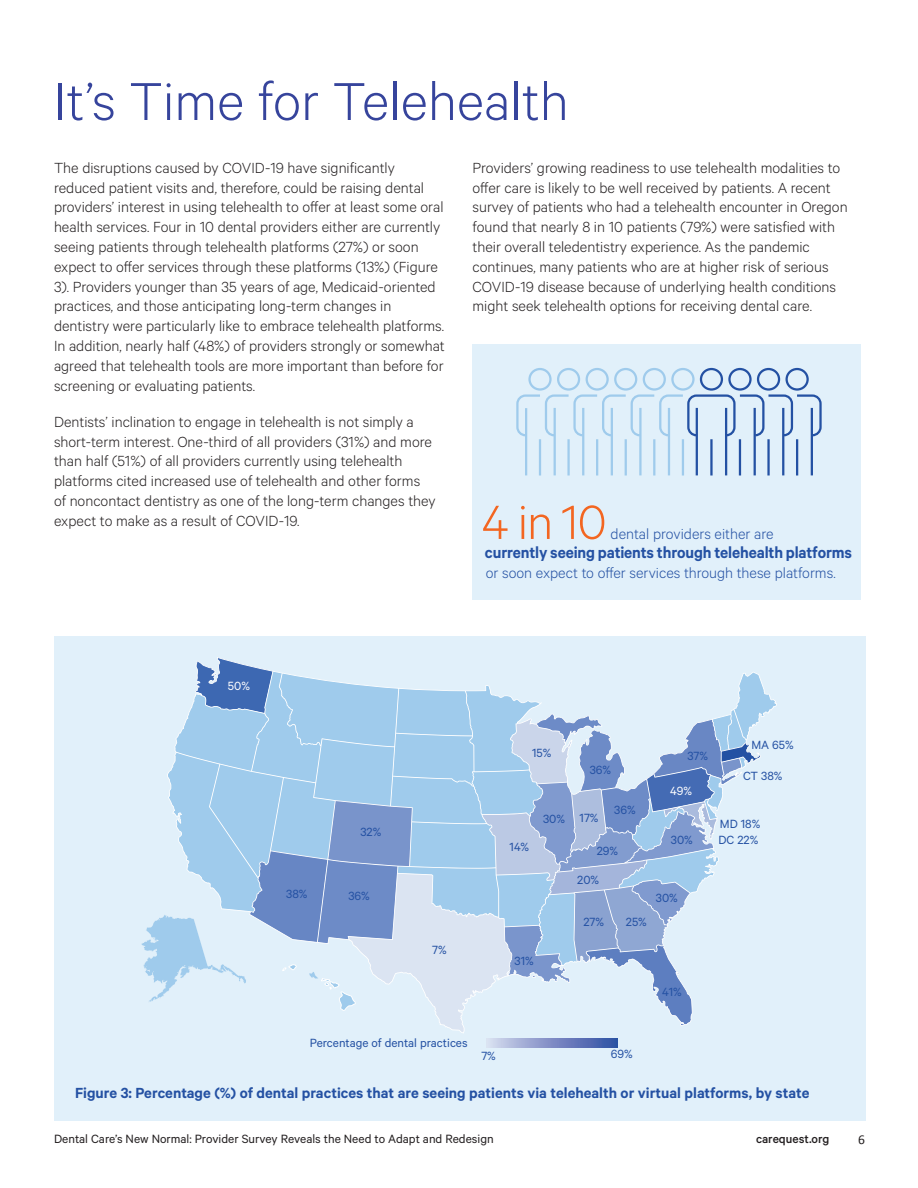
<style>
.page{position:relative;width:918px;height:1188px;background:#fff}
.page>*{position:absolute;margin:0;border:0;box-sizing:border-box;transform-origin:0 0}
.t1{font:300 60px "Calibre";color:#36449c}
.t2{font:300 54px "Calibre";color:#f36621}
.t3{font:600 18px "Calibre";letter-spacing:-.01em;color:#2451a3;scale:.96 1}
.t4{font:300 16.5px/19.8px "Calibre";color:#231f20}
.t5{font:600 16.5px "Calibre";color:#2451a3}
.t6{font:300 16.5px "Calibre";color:#2451a3}
.t7{font:13.5px "Calibre";color:#231f20}
.t8{font:500 13.5px "Calibre";color:#231f20}
.t9{font:13.5px "Calibri";color:#231f20}
.t10{font:13.35px/29px "Calibre";color:#2451a3}
.t11{font:13.35px "Calibre";color:#fff}
</style>
<div class="page">
<div style="left:54px;top:636px;width:811px;height:484px;background:#e1f0fa"></div>
<svg style="left:487px;top:1038px;width:131px;height:9px"></svg>
<svg style="left:141px;top:657px;width:636px;height:376px"></svg>
<div style="left:472px;top:344px;width:389px;height:255px;background:#e1f0fa"></div>
<svg style="left:516px;top:367px;width:306px;height:109px"></svg>
<hr style="left:525px;top:408px;width:2px;height:67px;background:#9fcbec">
<h1 class="t1" style="left:54px;top:66px;width:516px">It’s Time for Telehealth</h1>
<p class="t4" style="left:54px;top:157px;width:392px">The disruptions caused by COVID-19 have significantly reduced patient visits and, therefore, could be raising dental providers’ interest in using telehealth to offer at least some oral health services. Four in 10 dental providers either are currently seeing patients through telehealth platforms (27%) or soon expect to offer services through these platforms (13%) (Figure 3). Providers younger than 35 years of age, Medicaid-oriented practices, and those anticipating long-term changes in dentistry were particularly like to embrace telehealth platforms.<br>In addition, nearly half (48%) of providers strongly or somewhat agreed that telehealth tools are more important than before for screening or evaluating patients.</p>
<p class="t4" style="left:54px;top:411px;width:383px">Dentists’ inclination to engage in telehealth is not simply a short-term interest. One-third of all providers (31%) and more than half (51%) of all providers currently using telehealth platforms cited increased use of telehealth and other forms of noncontact dentistry as one of the long-term changes they expect to make as a result of COVID-19.</p>
<p class="t4" style="left:473px;top:157px;width:377px">Providers’ growing readiness to use telehealth modalities to offer care is likely to be well received by patients. A recent survey of patients who had a telehealth encounter in Oregon found that nearly 8 in 10 patients (79%) were satisfied with their overall teledentistry experience. As the pandemic continues, many patients who are at higher risk of serious COVID-19 disease because of underlying health conditions might seek telehealth options for receiving dental care.</p>
<h2 class="t2" style="left:482px;top:491px;width:126px">4 in 10</h2>
<p class="t6" style="left:611px;top:524px;width:165px">dental providers either are</p>
<p class="t3" style="left:485px;top:542px;width:384px">currently seeing patients through telehealth platforms</p>
<p class="t6" style="left:486px;top:563px;width:352px">or soon expect to offer services through these platforms.</p>
<p class="t11" style="left:228px;top:678px;width:24px">50%</p>
<p class="t10" style="left:286px;top:879px;width:23px">38%</p>
<p class="t10" style="left:361px;top:817px;width:22px">32%</p>
<p class="t10" style="left:348px;top:881px;width:23px">36%</p>
<p class="t10" style="left:432px;top:935px;width:16px">7%</p>
<p class="t10" style="left:532px;top:738px;width:21px">15%</p>
<p class="t10" style="left:590px;top:755px;width:23px">36%</p>
<p class="t10" style="left:510px;top:832px;width:21px">14%</p>
<p class="t10" style="left:614px;top:795px;width:23px">36%</p>
<p class="t10" style="left:543px;top:803px;width:57px">30% 17%</p>
<p class="t10" style="left:577px;top:836px;width:42px;text-indent:19px">29%<br>20%</p>
<p class="t10" style="left:583px;top:907px;width:22px">27%</p>
<p class="t10" style="left:626px;top:907px;width:22px">25%</p>
<p class="t10" style="left:687px;top:740px;width:22px">37%</p>
<p class="t11" style="left:670px;top:783px;width:24px">49%</p>
<p class="t10" style="left:671px;top:825px;width:23px">30%</p>
<p class="t10" style="left:656px;top:883px;width:23px">30%</p>
<p class="t10" style="left:751px;top:730px;width:44px">MA 65%</p>
<p class="t10" style="left:743px;top:761px;width:41px">CT 38%</p>
<p class="t10" style="left:720px;top:809px;width:42px">MD 18%</p>
<p class="t10" style="left:718px;top:825px;width:41px">DC 22%</p>
<p class="t10" style="left:515px;top:946px;width:21px">31%</p>
<p class="t10" style="left:662px;top:977px;width:21px">41%</p>
<p class="t10" style="left:310px;top:1028px;width:159px">Percentage of dental practices</p>
<p class="t10" style="left:481px;top:1041px;width:16px">7%</p>
<p class="t10" style="left:611px;top:1039px;width:23px">69%</p>
<p class="t5" style="left:75px;top:1083px;width:736px">Figure 3: Percentage (%) of dental practices that are seeing patients via telehealth or virtual platforms, by state</p>
<p class="t7" style="left:54px;top:1131px;width:441px">Dental Care’s New Normal: Provider Survey Reveals the Need to Adapt and Redesign</p>
<p class="t8" style="left:756px;top:1131px;width:75px">carequest.org</p>
<p class="t9" style="left:858px;top:1131px;width:8px">6</p>
</div>
